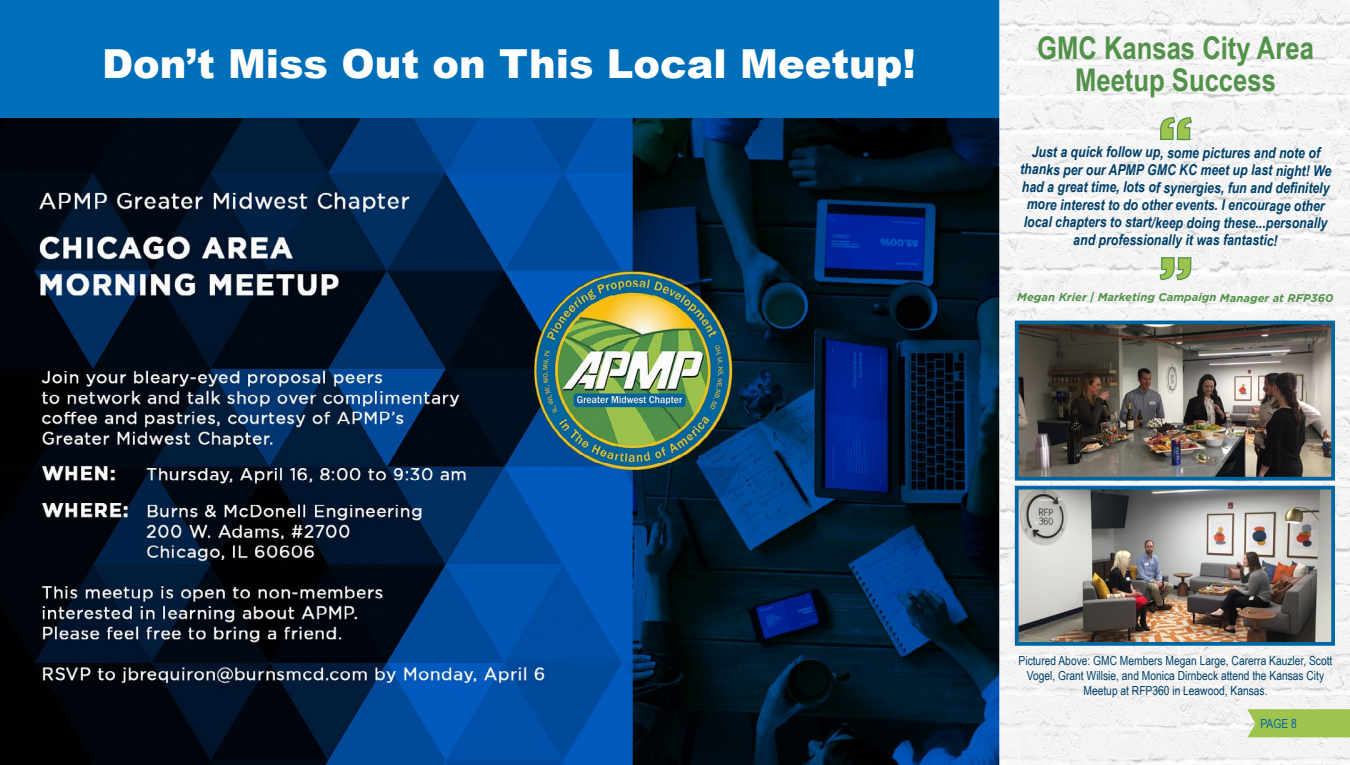
<style>
.page{position:relative;width:1350px;height:765px;background:#fff}
.page>*{position:absolute;margin:0;border:0;box-sizing:border-box;transform-origin:0 0}
.t1{font:900 40px "Arial";color:#fff}
.t2{font:700 31.25px/32.5px "Arial Narrow";color:#52914a;text-align:center}
.t3{font:italic 700 15px/17.5px "Arial Narrow";color:#00406a;text-align:center}
.t4{font:12.5px/15px "Arial Narrow";color:#00406a;text-align:center}
.t5{font:12.5px "Arial Narrow";color:#0066a1}
.t6{font:italic 700 11.25px "Gotham";letter-spacing:.005em;color:#52914a}
</style>
<div class="page">
<img style="left:0;top:118px;width:1000px;height:647px">
<div style="left:0;top:0;width:1000px;height:118px;background:#006fba"></div>
<svg style="left:1000px;top:0;width:350px;height:765px;fill:#f5f5f5"></svg>
<img style="left:1020px;top:326px;width:310px;height:150px">
<div style="left:1015px;top:321px;width:320px;height:160px;border:4px solid #0066a1"></div>
<img style="left:1020px;top:491px;width:310px;height:150px">
<div style="left:1015px;top:486px;width:320px;height:160px;border:4px solid #0066a1"></div>
<svg style="left:1159px;top:116px;width:34px;height:25px"></svg>
<svg style="left:1159px;top:257px;width:33px;height:24px"></svg>
<svg style="left:1247px;top:709px;width:103px;height:28px;background:#a2c655"></svg>
<h1 class="t1" style="left:102px;top:35px;width:815px">Don’t Miss Out on This Local Meetup!</h1>
<h2 class="t2" style="left:1037px;top:30px;width:278px">GMC Kansas City Area<br>Meetup Success</h2>
<p class="t3" style="left:1020px;top:143px;width:313px">Just a quick follow up, some pictures and note of thanks per our APMP GMC KC meet up last night! We had a great time, lots of synergies, fun and definitely more interest to do other events. I encourage other local chapters to start/keep doing these...personally and professionally it was fantastic!</p>
<p class="t6" style="left:1017px;top:290px;width:318px">Megan Krier | Marketing Campaign Manager at RFP360</p>
<p class="t4" style="left:1019px;top:652px;width:315px">Pictured Above: GMC Members Megan Large, Carerra Kauzler, Scott<br>Vogel, Grant Willsie, and Monica Dirnbeck attend the Kansas City<br>Meetup at RFP360 in Leawood, Kansas.</p>
<p class="t5" style="left:1261px;top:714px;width:38px">PAGE 8</p>
</div>
